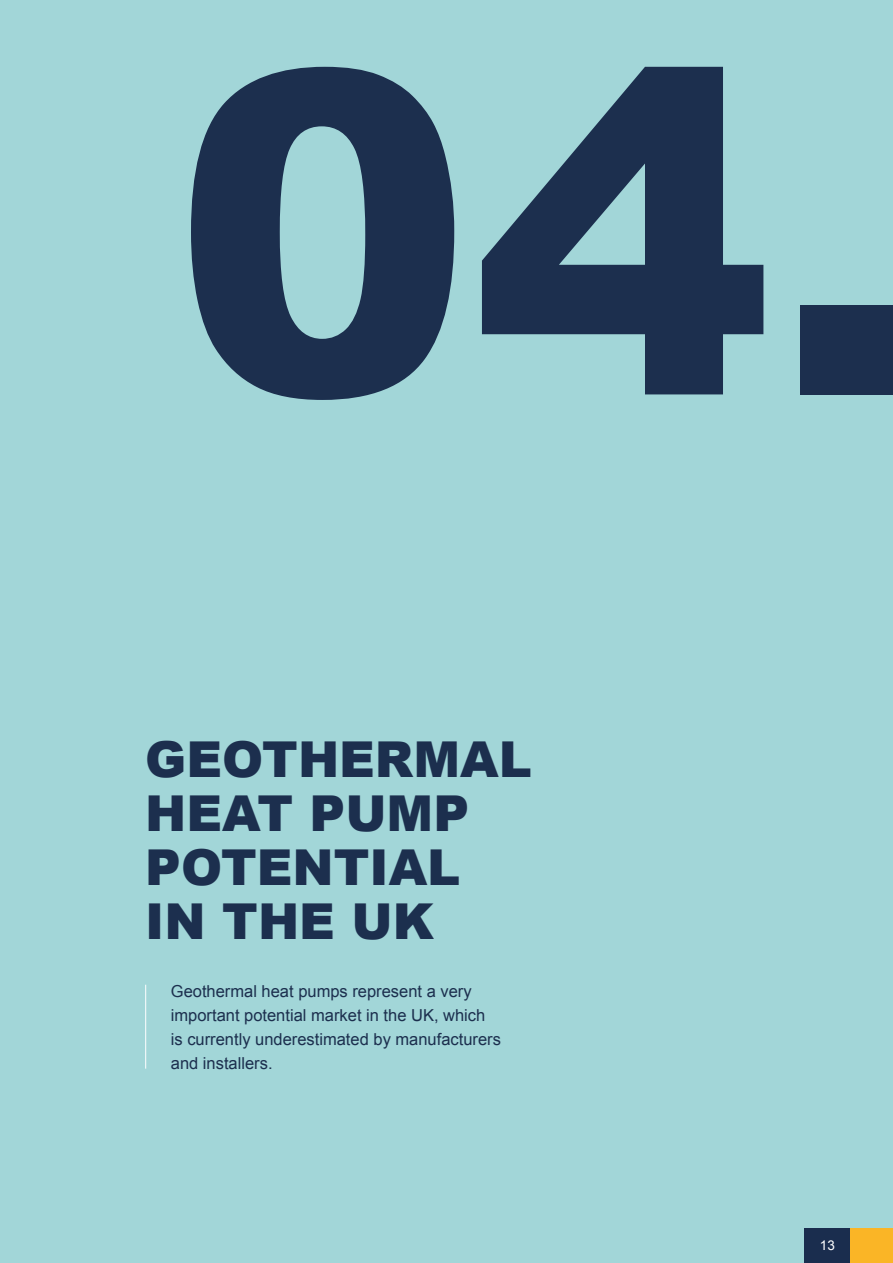
<style>
.page{position:relative;width:893px;height:1263px;background:#a2d6d8}
.page>*{position:absolute;margin:0;border:0;box-sizing:border-box;transform-origin:0 0}
.t1{font:900 450px "Arial";color:#1c2f4e}
.t2{font:900 49.5px/54px "Arial";color:#1c2f4e}
.t3{font:16.5px/24px "Arial";color:#1c2f4e}
.t4{font:13.5px "Arial";color:#fff}
</style>
<div class="page">
<div style="left:804px;top:1229px;width:46px;height:34px;background:#1a2d4e"></div>
<div style="left:850px;top:1229px;width:42px;height:34px;background:#fab526"></div>
<hr style="left:145px;top:985px;width:1px;height:84px;background:#fff">
<h1 class="t1" style="left:173px;top:-93px;width:752px">04.</h1>
<h2 class="t2" style="left:145px;top:730px;width:388px">GEOTHERMAL<br>HEAT PUMP<br>POTENTIAL<br>IN THE UK</h2>
<p class="t3" style="left:171px;top:979px;width:332px">Geothermal heat pumps represent a very important potential market in the UK, which is currently underestimated by manufacturers and installers.</p>
<p class="t4" style="left:820px;top:1236px;width:17px">13</p>
</div>
